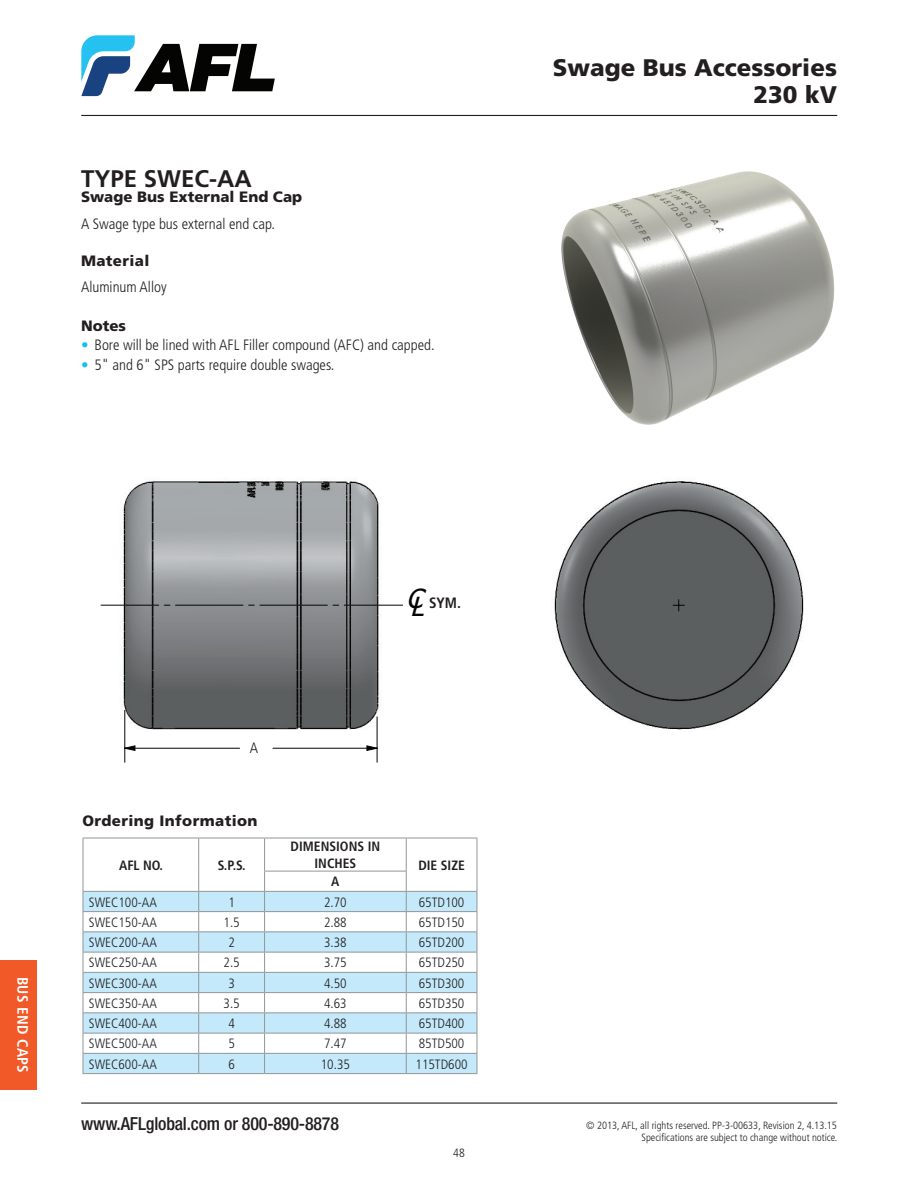
<style>
.page{position:relative;width:918px;height:1188px;background:#fff}
.page>*{position:absolute;margin:0;border:0;box-sizing:border-box;transform-origin:0 0}
.t1{font:italic 26.55px "Tahoma";color:#040503}
.t2{font:900 24px/27px "Frutiger LT Std";color:#231f20;text-align:right}
.t3{font:700 24px "Frutiger LT Std";color:#231f20}
.t4{font:500 condensed 18px "Helvetica Neue";letter-spacing:-.01em;color:#231f20}
.t5{font:300 condensed 15px "Frutiger LT Std";color:#231f20}
.FPP_Subhead{font:900 15px "Frutiger LT Std";letter-spacing:.025em;color:#231f20}
.FPP_Subhead-2{font:900 15px "Frutiger LT Std";color:#231f20}
.t6{font:700 condensed 15px "Frutiger LT Std";letter-spacing:.025em;color:#fff}
.t7{font:700 condensed 15px "Frutiger LT Std";color:#231f20}
.FPP_Table_Body_Text{font:300 condensed 13.5px "Frutiger LT Std";color:#231f20}
.FPP_Table_Header{font:700 condensed 13.5px/16.5px "Frutiger LT Std";color:#231f20;text-align:center}
.t8{font:300 condensed 12px "Frutiger LT Std";color:#231f20}
.t9{font:300 condensed 10.5px/12px "Frutiger LT Std";color:#231f20;text-align:right}
.s1{color:#15c0f2}
</style>
<div class="page">
<svg style="left:81px;top:35px;width:194px;height:61px"></svg>
<hr style="left:81px;top:115px;width:756px;height:1px;background:#231f20">
<hr style="left:81px;top:1103px;width:756px;height:1px;background:#231f20">
<div style="left:0;top:960px;width:37px;height:130px;background:#f15929"></div>
<svg style="left:84px;top:892px;width:393px;height:181px;fill:#c3e9fa"></svg>
<hr style="left:83px;top:838px;width:116px;height:1px;background:#939598">
<hr style="left:83px;top:838px;width:1px;height:33px;background:#939598">
<hr style="left:199px;top:838px;width:66px;height:1px;background:#939598">
<hr style="left:198px;top:838px;width:1px;height:33px;background:#939598">
<hr style="left:265px;top:838px;width:141px;height:1px;background:#939598">
<hr style="left:264px;top:838px;width:1px;height:33px;background:#939598">
<hr style="left:406px;top:838px;width:71px;height:1px;background:#939598">
<hr style="left:406px;top:838px;width:1px;height:33px;background:#939598">
<hr style="left:477px;top:838px;width:1px;height:33px;background:#939598">
<hr style="left:264px;top:871px;width:143px;height:1px;background:#939598">
<hr style="left:83px;top:891px;width:116px;height:1px;background:#939598">
<hr style="left:199px;top:891px;width:66px;height:1px;background:#939598">
<hr style="left:265px;top:891px;width:141px;height:1px;background:#939598">
<hr style="left:406px;top:891px;width:71px;height:1px;background:#939598">
<hr style="left:83px;top:911px;width:116px;height:1px;background:#939598">
<hr style="left:199px;top:911px;width:66px;height:1px;background:#939598">
<hr style="left:265px;top:911px;width:141px;height:1px;background:#939598">
<hr style="left:406px;top:911px;width:71px;height:1px;background:#939598">
<hr style="left:83px;top:931px;width:116px;height:1px;background:#939598">
<hr style="left:199px;top:931px;width:66px;height:1px;background:#939598">
<hr style="left:265px;top:931px;width:141px;height:1px;background:#939598">
<hr style="left:406px;top:931px;width:71px;height:1px;background:#939598">
<hr style="left:83px;top:952px;width:116px;height:1px;background:#939598">
<hr style="left:199px;top:952px;width:66px;height:1px;background:#939598">
<hr style="left:265px;top:952px;width:141px;height:1px;background:#939598">
<hr style="left:406px;top:952px;width:71px;height:1px;background:#939598">
<hr style="left:83px;top:972px;width:116px;height:1px;background:#939598">
<hr style="left:199px;top:972px;width:66px;height:1px;background:#939598">
<hr style="left:265px;top:972px;width:141px;height:1px;background:#939598">
<hr style="left:406px;top:972px;width:71px;height:1px;background:#939598">
<hr style="left:83px;top:992px;width:116px;height:1px;background:#939598">
<hr style="left:199px;top:992px;width:66px;height:1px;background:#939598">
<hr style="left:265px;top:992px;width:141px;height:1px;background:#939598">
<hr style="left:406px;top:992px;width:71px;height:1px;background:#939598">
<hr style="left:83px;top:1012px;width:116px;height:1px;background:#939598">
<hr style="left:199px;top:1012px;width:66px;height:1px;background:#939598">
<hr style="left:265px;top:1012px;width:141px;height:1px;background:#939598">
<hr style="left:406px;top:1012px;width:71px;height:1px;background:#939598">
<hr style="left:83px;top:1033px;width:116px;height:1px;background:#939598">
<hr style="left:199px;top:1033px;width:66px;height:1px;background:#939598">
<hr style="left:265px;top:1033px;width:141px;height:1px;background:#939598">
<hr style="left:406px;top:1033px;width:71px;height:1px;background:#939598">
<hr style="left:83px;top:1053px;width:116px;height:1px;background:#939598">
<svg style="left:83px;top:871px;width:1px;height:202px"></svg>
<hr style="left:199px;top:1053px;width:66px;height:1px;background:#939598">
<svg style="left:198px;top:871px;width:1px;height:202px"></svg>
<hr style="left:265px;top:1053px;width:141px;height:1px;background:#939598">
<svg style="left:264px;top:871px;width:1px;height:202px"></svg>
<hr style="left:406px;top:1053px;width:71px;height:1px;background:#939598">
<svg style="left:406px;top:871px;width:1px;height:202px"></svg>
<svg style="left:477px;top:871px;width:1px;height:202px"></svg>
<hr style="left:83px;top:1073px;width:116px;height:1px;background:#939598">
<hr style="left:199px;top:1073px;width:66px;height:1px;background:#939598">
<hr style="left:265px;top:1073px;width:141px;height:1px;background:#939598">
<hr style="left:406px;top:1073px;width:71px;height:1px;background:#939598">
<img style="left:561px;top:171px;width:274px;height:254px">
<img style="left:554px;top:481px;width:250px;height:249px">
<img style="left:105px;top:481px;width:293px;height:264px">
<svg style="left:673px;top:600px;width:11px;height:11px"></svg>
<svg style="left:101px;top:605px;width:302px;height:1px"></svg>
<hr style="left:377px;top:717px;width:1px;height:45px;background:#040503">
<hr style="left:124px;top:710px;width:1px;height:52px;background:#040503">
<svg style="left:124px;top:745px;width:254px;height:6px"></svg>
<p class="t3" style="left:81px;top:164px;width:172px">TYPE SWEC-AA</p>
<p class="FPP_Subhead-2" style="left:81px;top:187px;width:223px">Swage Bus External End Cap</p>
<p class="t5" style="left:81px;top:216px;width:196px">A Swage type bus external end cap.</p>
<p class="FPP_Subhead" style="left:81px;top:252px;width:70px">Material</p>
<p class="t5" style="left:81px;top:278px;width:87px">Aluminum Alloy</p>
<p class="FPP_Subhead" style="left:81px;top:316px;width:47px">Notes</p>
<p class="t5" style="left:81px;top:337px;width:355px"><span class="s1">•</span> Bore will be lined with AFL Filler compound (AFC) and capped.</p>
<p class="t5" style="left:81px;top:356px;width:255px"><span class="s1">•</span> 5" and 6" SPS parts require double swages.</p>
<h2 class="t2" style="left:553px;top:54px;width:286px">Swage Bus Accessories<br>230 kV</h2>
<p class="t6" style="left:32px;top:977px;width:98px;rotate:90deg">BUS END CAPS</p>
<p class="t1" style="left:406px;top:585px;width:28px">CL</p>
<p class="t7" style="left:429px;top:594px;width:33px">SYM.</p>
<p class="t5" style="left:250px;top:739px;width:10px">A</p>
<p class="FPP_Subhead" style="left:83px;top:811px;width:176px">Ordering Information</p>
<p class="FPP_Table_Header" style="left:119px;top:857px;width:45px">AFL NO.</p>
<p class="FPP_Table_Header" style="left:218px;top:857px;width:29px">S.P.S.</p>
<p class="FPP_Table_Header" style="left:291px;top:838px;width:91px">DIMENSIONS IN<br>INCHES</p>
<p class="FPP_Table_Header" style="left:331px;top:873px;width:10px">A</p>
<p class="FPP_Table_Header" style="left:418px;top:857px;width:48px">DIE SIZE</p>
<p class="FPP_Table_Body_Text" style="left:89px;top:894px;width:69px">SWEC100-AA</p>
<p class="FPP_Table_Body_Text" style="left:228px;top:894px;width:8px">1</p>
<p class="FPP_Table_Body_Text" style="left:324px;top:894px;width:24px">2.70</p>
<p class="FPP_Table_Body_Text" style="left:419px;top:894px;width:47px">65TD100</p>
<p class="FPP_Table_Body_Text" style="left:89px;top:914px;width:69px">SWEC150-AA</p>
<p class="FPP_Table_Body_Text" style="left:224px;top:914px;width:18px">1.5</p>
<p class="FPP_Table_Body_Text" style="left:324px;top:914px;width:24px">2.88</p>
<p class="FPP_Table_Body_Text" style="left:419px;top:914px;width:47px">65TD150</p>
<p class="FPP_Table_Body_Text" style="left:89px;top:935px;width:69px">SWEC200-AA</p>
<p class="FPP_Table_Body_Text" style="left:228px;top:935px;width:8px">2</p>
<p class="FPP_Table_Body_Text" style="left:324px;top:935px;width:24px">3.38</p>
<p class="FPP_Table_Body_Text" style="left:419px;top:935px;width:47px">65TD200</p>
<p class="FPP_Table_Body_Text" style="left:89px;top:955px;width:69px">SWEC250-AA</p>
<p class="FPP_Table_Body_Text" style="left:224px;top:955px;width:18px">2.5</p>
<p class="FPP_Table_Body_Text" style="left:324px;top:955px;width:24px">3.75</p>
<p class="FPP_Table_Body_Text" style="left:419px;top:955px;width:47px">65TD250</p>
<p class="FPP_Table_Body_Text" style="left:89px;top:975px;width:69px">SWEC300-AA</p>
<p class="FPP_Table_Body_Text" style="left:228px;top:975px;width:8px">3</p>
<p class="FPP_Table_Body_Text" style="left:324px;top:975px;width:24px">4.50</p>
<p class="FPP_Table_Body_Text" style="left:419px;top:975px;width:47px">65TD300</p>
<p class="FPP_Table_Body_Text" style="left:89px;top:995px;width:69px">SWEC350-AA</p>
<p class="FPP_Table_Body_Text" style="left:224px;top:995px;width:18px">3.5</p>
<p class="FPP_Table_Body_Text" style="left:324px;top:995px;width:24px">4.63</p>
<p class="FPP_Table_Body_Text" style="left:419px;top:995px;width:47px">65TD350</p>
<p class="FPP_Table_Body_Text" style="left:89px;top:1016px;width:69px">SWEC400-AA</p>
<p class="FPP_Table_Body_Text" style="left:228px;top:1016px;width:8px">4</p>
<p class="FPP_Table_Body_Text" style="left:324px;top:1016px;width:24px">4.88</p>
<p class="FPP_Table_Body_Text" style="left:419px;top:1016px;width:47px">65TD400</p>
<p class="FPP_Table_Body_Text" style="left:89px;top:1036px;width:69px">SWEC500-AA</p>
<p class="FPP_Table_Body_Text" style="left:228px;top:1036px;width:8px">5</p>
<p class="FPP_Table_Body_Text" style="left:324px;top:1036px;width:24px">7.47</p>
<p class="FPP_Table_Body_Text" style="left:419px;top:1036px;width:47px">85TD500</p>
<p class="FPP_Table_Body_Text" style="left:89px;top:1056px;width:69px">SWEC600-AA</p>
<p class="FPP_Table_Body_Text" style="left:228px;top:1056px;width:8px">6</p>
<p class="FPP_Table_Body_Text" style="left:321px;top:1056px;width:31px">10.35</p>
<p class="FPP_Table_Body_Text" style="left:416px;top:1056px;width:54px">115TD600</p>
<h3 class="t4" style="left:81px;top:1113px;width:259px">www.AFLglobal.com or 800-890-8878</h3>
<p class="t9" style="left:586px;top:1119px;width:253px">© 2013, AFL, all rights reserved. PP-3-00633, Revision 2, 4.13.15<br>Specifications are subject to change without notice.</p>
<p class="t8" style="left:453px;top:1146px;width:13px">48</p>
</div>
